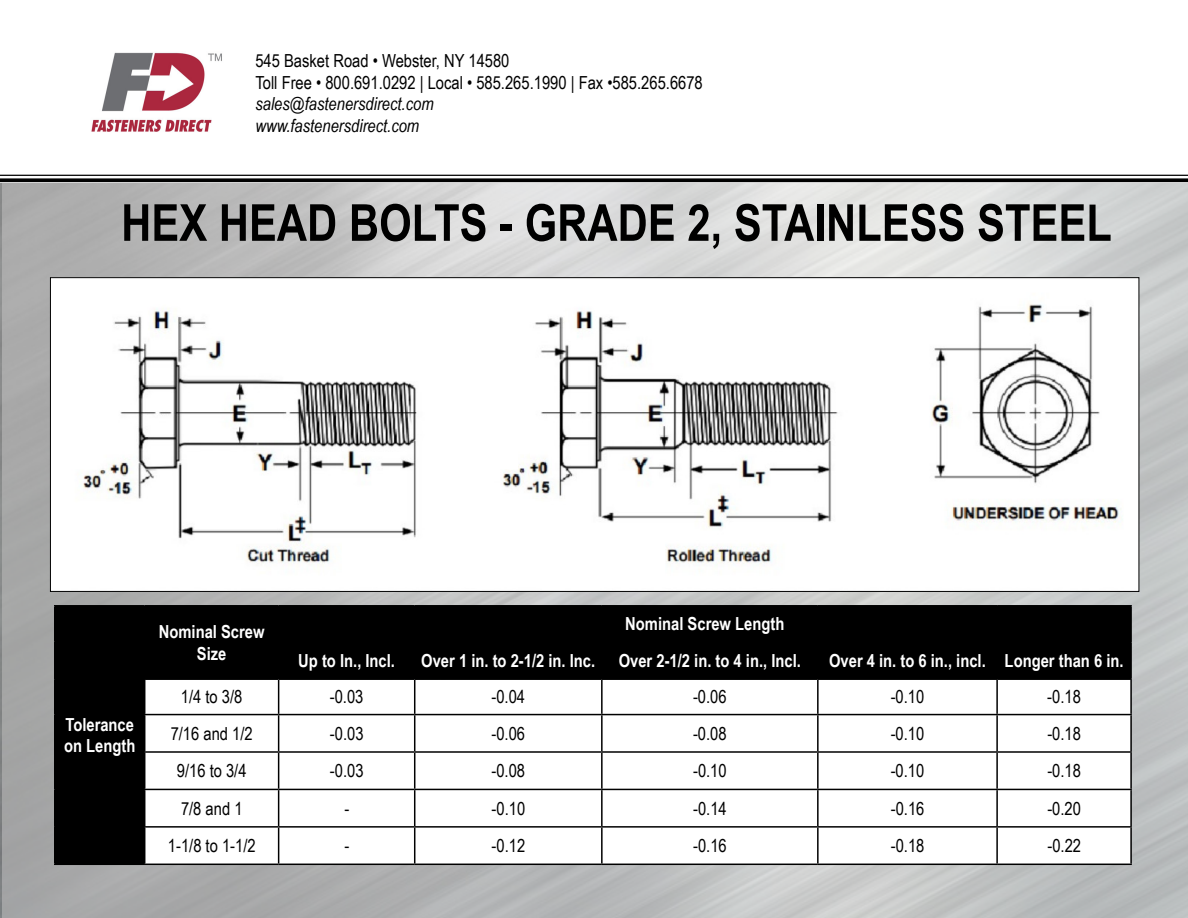
<style>
.page{position:relative;width:1188px;height:918px;background:#fff}
.page>*{position:absolute;margin:0;border:0;box-sizing:border-box;transform-origin:0 0}
.t1{font:700 51px "Arial Narrow";color:#000}
.t2{font:18px/21.6px "Arial Narrow";color:#000}
.t3{font:700 18px/21.6px "Arial Narrow";color:#fff}
.t4{font:italic 18px/21.6px "Arial Narrow";color:#000}
</style>
<div class="page">
<img style="left:0;top:182px;width:1188px;height:736px">
<img style="left:91px;top:52px;width:131px;height:80px">
<hr style="left:0;top:175px;width:1188px;height:1px;background:#000">
<svg style="left:0;top:178px;width:1188px;height:4px;background:#1a1a1a"></svg>
<img style="left:52px;top:279px;width:1085px;height:311px">
<div style="left:55px;top:606px;width:90px;height:258px;background:#000"></div>
<div style="left:145px;top:607px;width:985px;height:71px;background:#000"></div>
<svg style="left:145px;top:680px;width:985px;height:184px"></svg>
<hr style="left:54px;top:605px;width:91px;height:2px;background:#000">
<hr style="left:54px;top:607px;width:2px;height:35px;background:#000">
<hr style="left:145px;top:605px;width:134px;height:2px;background:#000">
<hr style="left:279px;top:605px;width:136px;height:2px;background:#000">
<hr style="left:278px;top:607px;width:1px;height:34px;background:#000">
<hr style="left:415px;top:605px;width:187px;height:2px;background:#000">
<hr style="left:602px;top:605px;width:216px;height:2px;background:#000">
<hr style="left:818px;top:605px;width:179px;height:2px;background:#000">
<hr style="left:997px;top:605px;width:135px;height:2px;background:#000">
<hr style="left:1130px;top:607px;width:2px;height:34px;background:#000">
<hr style="left:54px;top:642px;width:2px;height:37px;background:#000">
<hr style="left:278px;top:641px;width:137px;height:2px;background:#000">
<hr style="left:278px;top:643px;width:1px;height:35px;background:#000">
<hr style="left:415px;top:641px;width:187px;height:2px;background:#000">
<hr style="left:414px;top:643px;width:1px;height:35px;background:#000">
<hr style="left:602px;top:641px;width:216px;height:2px;background:#000">
<hr style="left:601px;top:643px;width:2px;height:35px;background:#000">
<hr style="left:818px;top:641px;width:179px;height:2px;background:#000">
<hr style="left:817px;top:643px;width:2px;height:35px;background:#000">
<hr style="left:997px;top:641px;width:135px;height:2px;background:#000">
<hr style="left:996px;top:643px;width:2px;height:35px;background:#000">
<hr style="left:1130px;top:643px;width:2px;height:35px;background:#000">
<hr style="left:54px;top:679px;width:2px;height:36px;background:#000">
<hr style="left:144px;top:678px;width:135px;height:2px;background:#000">
<hr style="left:279px;top:678px;width:136px;height:2px;background:#000">
<hr style="left:278px;top:680px;width:1px;height:34px;background:#000">
<hr style="left:415px;top:678px;width:187px;height:2px;background:#000">
<hr style="left:414px;top:680px;width:1px;height:34px;background:#000">
<hr style="left:602px;top:678px;width:216px;height:2px;background:#000">
<hr style="left:601px;top:680px;width:2px;height:34px;background:#000">
<hr style="left:818px;top:678px;width:179px;height:2px;background:#000">
<hr style="left:817px;top:680px;width:2px;height:34px;background:#000">
<hr style="left:997px;top:678px;width:135px;height:2px;background:#000">
<hr style="left:996px;top:680px;width:2px;height:34px;background:#000">
<hr style="left:1130px;top:680px;width:2px;height:34px;background:#000">
<hr style="left:54px;top:715px;width:2px;height:37px;background:#000">
<hr style="left:144px;top:714px;width:135px;height:1px;background:#000">
<hr style="left:279px;top:714px;width:136px;height:1px;background:#000">
<hr style="left:278px;top:715px;width:1px;height:36px;background:#000">
<hr style="left:415px;top:714px;width:187px;height:1px;background:#000">
<hr style="left:414px;top:715px;width:1px;height:36px;background:#000">
<hr style="left:602px;top:714px;width:216px;height:1px;background:#000">
<hr style="left:601px;top:715px;width:2px;height:36px;background:#000">
<hr style="left:818px;top:714px;width:179px;height:1px;background:#000">
<hr style="left:817px;top:715px;width:2px;height:36px;background:#000">
<hr style="left:997px;top:714px;width:135px;height:1px;background:#000">
<hr style="left:996px;top:715px;width:2px;height:36px;background:#000">
<hr style="left:1130px;top:715px;width:2px;height:36px;background:#000">
<hr style="left:54px;top:752px;width:2px;height:37px;background:#000">
<hr style="left:144px;top:751px;width:135px;height:2px;background:#000">
<hr style="left:279px;top:751px;width:136px;height:2px;background:#000">
<hr style="left:278px;top:753px;width:1px;height:36px;background:#000">
<hr style="left:415px;top:751px;width:187px;height:2px;background:#000">
<hr style="left:414px;top:753px;width:1px;height:36px;background:#000">
<hr style="left:602px;top:751px;width:216px;height:2px;background:#000">
<hr style="left:601px;top:753px;width:2px;height:36px;background:#000">
<hr style="left:818px;top:751px;width:179px;height:2px;background:#000">
<hr style="left:817px;top:753px;width:2px;height:36px;background:#000">
<hr style="left:997px;top:751px;width:135px;height:2px;background:#000">
<hr style="left:996px;top:753px;width:2px;height:36px;background:#000">
<hr style="left:1130px;top:753px;width:2px;height:36px;background:#000">
<hr style="left:54px;top:789px;width:2px;height:38px;background:#000">
<hr style="left:144px;top:789px;width:135px;height:1px;background:#000">
<hr style="left:279px;top:789px;width:136px;height:1px;background:#000">
<hr style="left:278px;top:790px;width:1px;height:36px;background:#000">
<hr style="left:415px;top:789px;width:187px;height:1px;background:#000">
<hr style="left:414px;top:790px;width:1px;height:36px;background:#000">
<hr style="left:602px;top:789px;width:216px;height:1px;background:#000">
<hr style="left:601px;top:790px;width:2px;height:36px;background:#000">
<hr style="left:818px;top:789px;width:179px;height:1px;background:#000">
<hr style="left:817px;top:790px;width:2px;height:36px;background:#000">
<hr style="left:997px;top:789px;width:135px;height:1px;background:#000">
<hr style="left:996px;top:790px;width:2px;height:36px;background:#000">
<hr style="left:1130px;top:790px;width:2px;height:36px;background:#000">
<hr style="left:54px;top:827px;width:2px;height:37px;background:#000">
<hr style="left:144px;top:826px;width:135px;height:2px;background:#000">
<hr style="left:279px;top:826px;width:136px;height:2px;background:#000">
<hr style="left:278px;top:828px;width:1px;height:36px;background:#000">
<hr style="left:415px;top:826px;width:187px;height:2px;background:#000">
<hr style="left:414px;top:828px;width:1px;height:36px;background:#000">
<hr style="left:602px;top:826px;width:216px;height:2px;background:#000">
<hr style="left:601px;top:828px;width:2px;height:36px;background:#000">
<hr style="left:818px;top:826px;width:179px;height:2px;background:#000">
<hr style="left:817px;top:828px;width:2px;height:36px;background:#000">
<hr style="left:997px;top:826px;width:135px;height:2px;background:#000">
<hr style="left:996px;top:828px;width:2px;height:36px;background:#000">
<hr style="left:1130px;top:828px;width:2px;height:36px;background:#000">
<hr style="left:54px;top:864px;width:91px;height:1px;background:#000">
<hr style="left:145px;top:864px;width:134px;height:1px;background:#000">
<hr style="left:279px;top:864px;width:136px;height:1px;background:#000">
<hr style="left:415px;top:864px;width:187px;height:1px;background:#000">
<hr style="left:602px;top:864px;width:216px;height:1px;background:#000">
<hr style="left:818px;top:864px;width:179px;height:1px;background:#000">
<hr style="left:997px;top:864px;width:135px;height:1px;background:#000">
<p class="t2" style="left:255px;top:49px;width:449px">545 Basket Road • Webster, NY 14580<br>Toll Free • 800.691.0292 | Local • 585.265.1990 | Fax •585.265.6678</p>
<p class="t4" style="left:255px;top:93px;width:180px">sales@fastenersdirect.com www.fastenersdirect.com</p>
<h1 class="t1" style="left:121px;top:184px;width:992px">HEX HEAD BOLTS - GRADE 2, STAINLESS STEEL</h1>
<p class="t3" style="left:64px;top:713px;width:73px">Tolerance on Length</p>
<p class="t3" style="left:159px;top:620px;width:107px;text-align:center">Nominal Screw<br>Size</p>
<p class="t3" style="left:625px;top:612px;width:161px">Nominal Screw Length</p>
<p class="t3" style="left:298px;top:649px;width:98px">Up to In., Incl.</p>
<p class="t3" style="left:421px;top:649px;width:175px">Over 1 in. to 2-1/2 in. Inc.</p>
<p class="t3" style="left:619px;top:649px;width:184px">Over 2-1/2 in. to 4 in., Incl.</p>
<p class="t3" style="left:829px;top:649px;width:296px">Over 4 in. to 6 in., incl. Longer than 6 in.</p>
<p class="t2" style="left:181px;top:686px;width:63px">1/4 to 3/8</p>
<p class="t2" style="left:330px;top:686px;width:35px">-0.03</p>
<p class="t2" style="left:491px;top:686px;width:35px">-0.04</p>
<p class="t2" style="left:693px;top:686px;width:35px">-0.06</p>
<p class="t2" style="left:891px;top:686px;width:35px">-0.10</p>
<p class="t2" style="left:1047px;top:686px;width:35px">-0.18</p>
<p class="t2" style="left:171px;top:722px;width:84px">7/16 and 1/2</p>
<p class="t2" style="left:330px;top:722px;width:35px">-0.03</p>
<p class="t2" style="left:492px;top:722px;width:35px">-0.06</p>
<p class="t2" style="left:693px;top:722px;width:35px">-0.08</p>
<p class="t2" style="left:891px;top:722px;width:35px">-0.10</p>
<p class="t2" style="left:1047px;top:722px;width:35px">-0.18</p>
<p class="t2" style="left:177px;top:759px;width:71px">9/16 to 3/4</p>
<p class="t2" style="left:330px;top:759px;width:35px">-0.03</p>
<p class="t2" style="left:492px;top:759px;width:35px">-0.08</p>
<p class="t2" style="left:693px;top:759px;width:35px">-0.10</p>
<p class="t2" style="left:891px;top:759px;width:35px">-0.10</p>
<p class="t2" style="left:1047px;top:759px;width:35px">-0.18</p>
<p class="t2" style="left:181px;top:797px;width:63px">7/8 and 1</p>
<p class="t2" style="left:344px;top:797px;width:6px">-</p>
<p class="t2" style="left:492px;top:797px;width:35px">-0.10</p>
<p class="t2" style="left:693px;top:797px;width:35px">-0.14</p>
<p class="t2" style="left:891px;top:797px;width:35px">-0.16</p>
<p class="t2" style="left:1047px;top:797px;width:35px">-0.20</p>
<p class="t2" style="left:168px;top:834px;width:89px">1-1/8 to 1-1/2</p>
<p class="t2" style="left:344px;top:834px;width:6px">-</p>
<p class="t2" style="left:492px;top:834px;width:35px">-0.12</p>
<p class="t2" style="left:693px;top:834px;width:35px">-0.16</p>
<p class="t2" style="left:891px;top:834px;width:35px">-0.18</p>
<p class="t2" style="left:1047px;top:834px;width:35px">-0.22</p>
</div>
